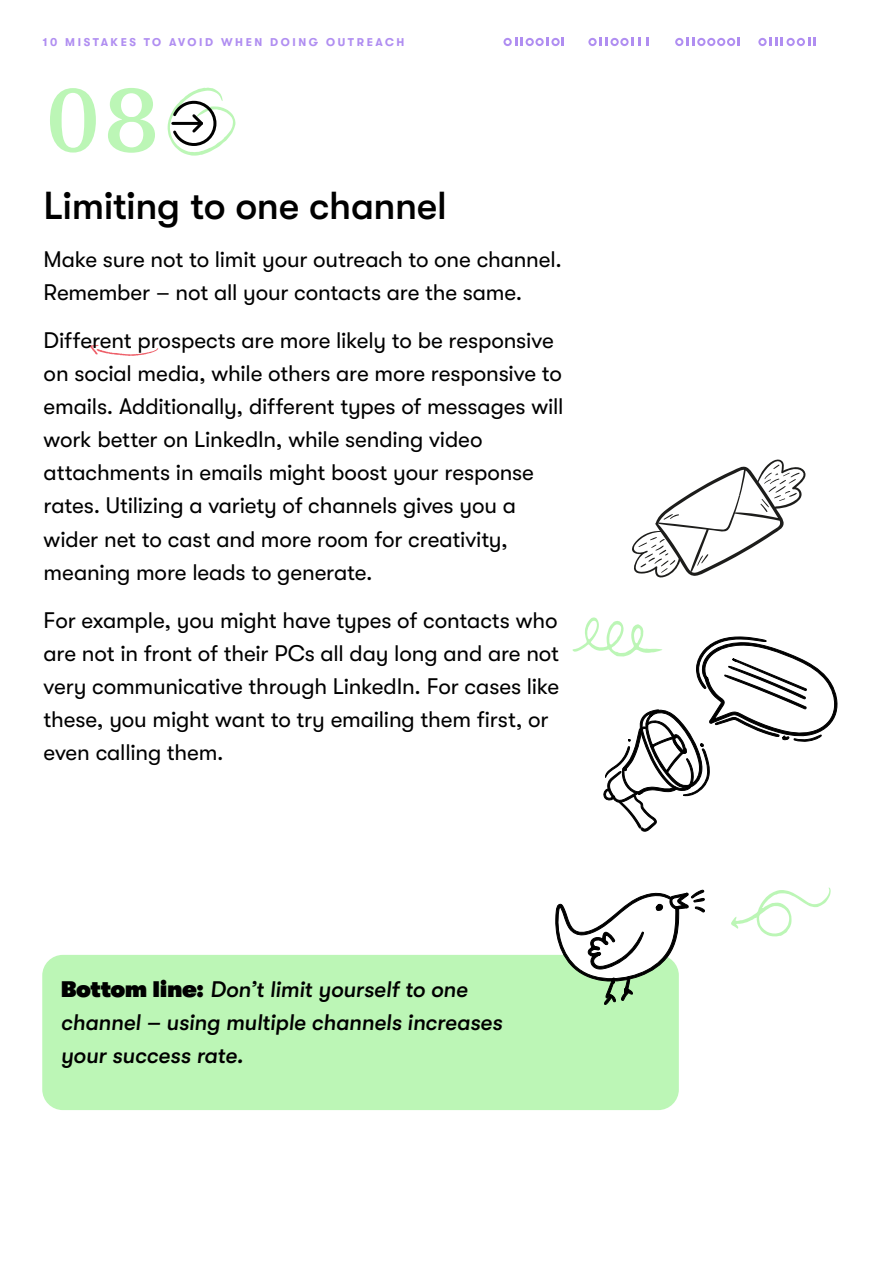
<style>
.page{position:relative;width:893px;height:1263px;background:#fff}
.page>*{position:absolute;margin:0;border:0;box-sizing:border-box;transform-origin:0 0}
.t1{font:500 90px "Circe Slab C";color:#bcf6b6}
.t2{font:500 39px "GT Walsheim Pro";letter-spacing:-.015em;color:#000}
.t3{font:22.5px/33px "GT Walsheim Pro";letter-spacing:-.01em;color:#000}
.t4{font:italic 500 22.5px/33px "GT Walsheim Pro";letter-spacing:-.005em;color:#000}
.t5{font:700 11.25px "GT Walsheim Pro";letter-spacing:.23em;color:#b08ef1}
.s1{font-weight:800;font-style:normal}
</style>
<div class="page">
<svg style="left:90px;top:345px;width:68px;height:11px"></svg>
<svg style="left:758px;top:38px;width:58px;height:8px"></svg>
<svg style="left:675px;top:38px;width:64px;height:8px"></svg>
<svg style="left:647px;top:38px;width:2px;height:8px"></svg>
<svg style="left:588px;top:38px;width:53px;height:8px"></svg>
<svg style="left:503px;top:38px;width:61px;height:8px"></svg>
<svg style="left:168px;top:87px;width:68px;height:69px"></svg>
<div style="left:42px;top:955px;width:637px;height:155px;background:#bcf6b6;border-radius:21px"></div>
<svg style="left:632px;top:459px;width:174px;height:119px"></svg>
<svg style="left:556px;top:889px;width:149px;height:116px"></svg>
<svg style="left:572px;top:617px;width:266px;height:215px"></svg>
<svg style="left:731px;top:887px;width:100px;height:50px"></svg>
<p class="t5" style="left:43px;top:36px;width:363px">10 MISTAKES TO AVOID WHEN DOING OUTREACH</p>
<h1 class="t1" style="left:44px;top:70px;width:119px">08</h1>
<h2 class="t2" style="left:44px;top:184px;width:405px">Limiting to one channel</h2>
<p class="t3" style="left:44px;top:243px;width:520px">Make sure not to limit your outreach to one channel.<br>Remember – not all your contacts are the same.</p>
<p class="t3" style="left:44px;top:324px;width:521px">Different prospects are more likely to be responsive on social media, while others are more responsive to emails. Additionally, different types of messages will work better on LinkedIn, while sending video attachments in emails might boost your response rates. Utilizing a variety of channels gives you a wider net to cast and more room for creativity, meaning more leads to generate.</p>
<p class="t3" style="left:44px;top:603px;width:517px">For example, you might have types of contacts who are not in front of their PCs all day long and are not very communicative through LinkedIn. For cases like these, you might want to try emailing them first, or even calling them.</p>
<p class="t4" style="left:61px;top:973px;width:443px"><span class="s1">Bottom line:</span> Don’t limit yourself to one channel – using multiple channels increases your success rate.</p>
</div>
